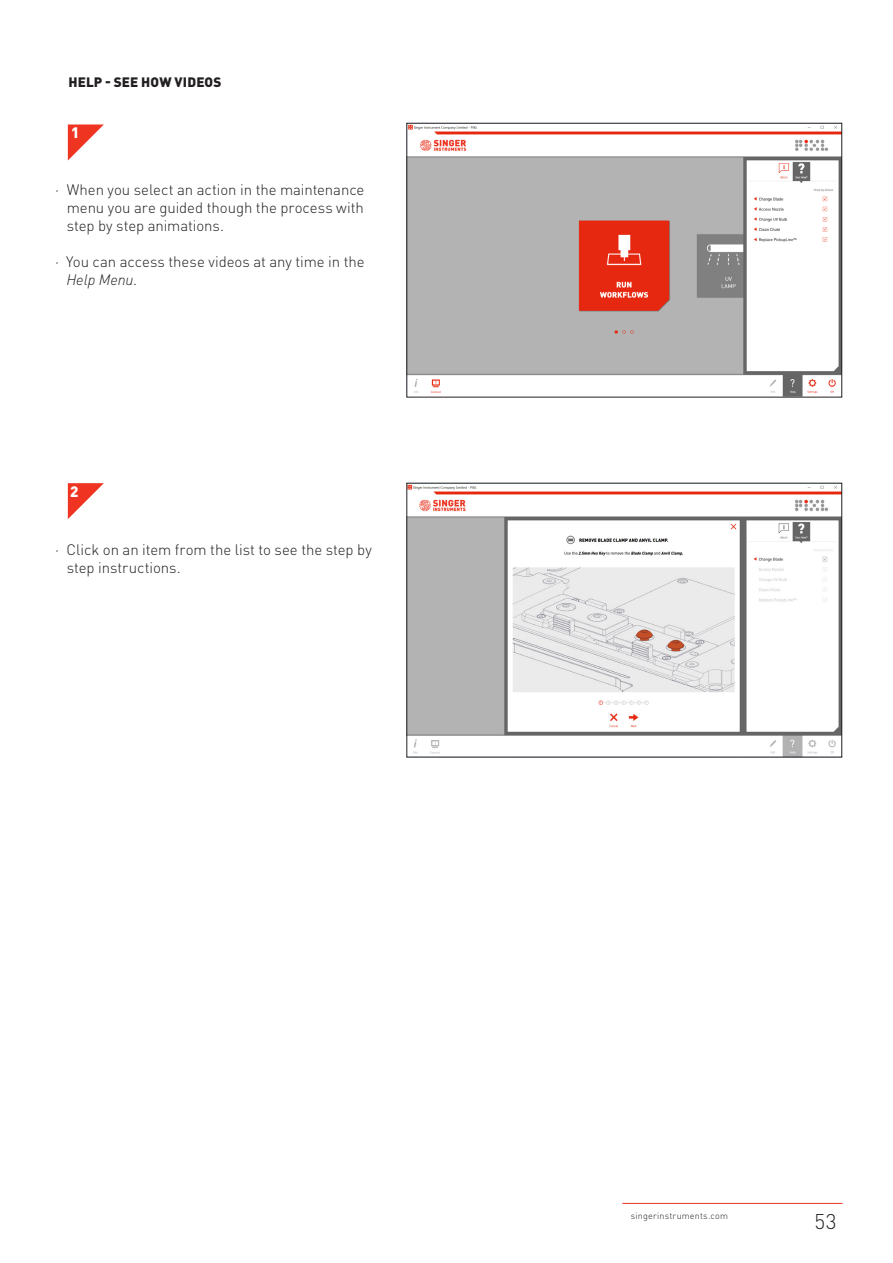
<style>
.page{position:relative;width:893px;height:1263px;background:#fff}
.page>*{position:absolute;margin:0;border:0;box-sizing:border-box;transform-origin:0 0}
.t1{font:300 21px "DINOT";color:#231f20}
.t2{font:300 15px/18px "DINOT";letter-spacing:-.005em;color:#231f20}
.t3{font:900 15px "DINOT";color:#fff}
.Body{font:900 13.5px "DINOT";letter-spacing:.01em;color:#231f20}
.t4{font:300 9px "DINOT";letter-spacing:.02em;color:#231f20}
.s1{font-style:italic}
</style>
<div class="page">
<hr style="left:622px;top:1203px;width:220px;height:1px;background:#ef3522">
<svg style="left:68px;top:124px;width:36px;height:36px"></svg>
<svg style="left:68px;top:483px;width:36px;height:36px"></svg>
<img style="left:409px;top:125px;width:431px;height:270px">
<div style="left:407px;top:123px;width:435px;height:274px;border:1px solid #231f20"></div>
<img style="left:409px;top:485px;width:431px;height:270px">
<p class="Body" style="left:68px;top:73px;width:155px">HELP - SEE HOW VIDEOS</p>
<p class="t3" style="left:71px;top:123px;width:10px">1</p>
<p class="t2" style="left:67px;top:180px;width:299px;text-align:justify;text-indent:-11px">· When you select an action in the maintenance menu you are guided though the process with step by step animations.</p>
<p class="t2" style="left:66px;top:252px;width:300px;text-indent:-11px">· You can access these videos at any time in the<br><span class="s1">Help Menu</span>.</p>
<p class="t3" style="left:70px;top:482px;width:10px">2</p>
<p class="t2" style="left:67px;top:540px;width:307px;text-indent:-11px">· Click on an item from the list to see the step by step instructions.</p>
<p class="t4" style="left:631px;top:1210px;width:99px">singerinstruments.com</p>
<h1 class="t1" style="left:814px;top:1208px;width:24px">53</h1>
</div>
